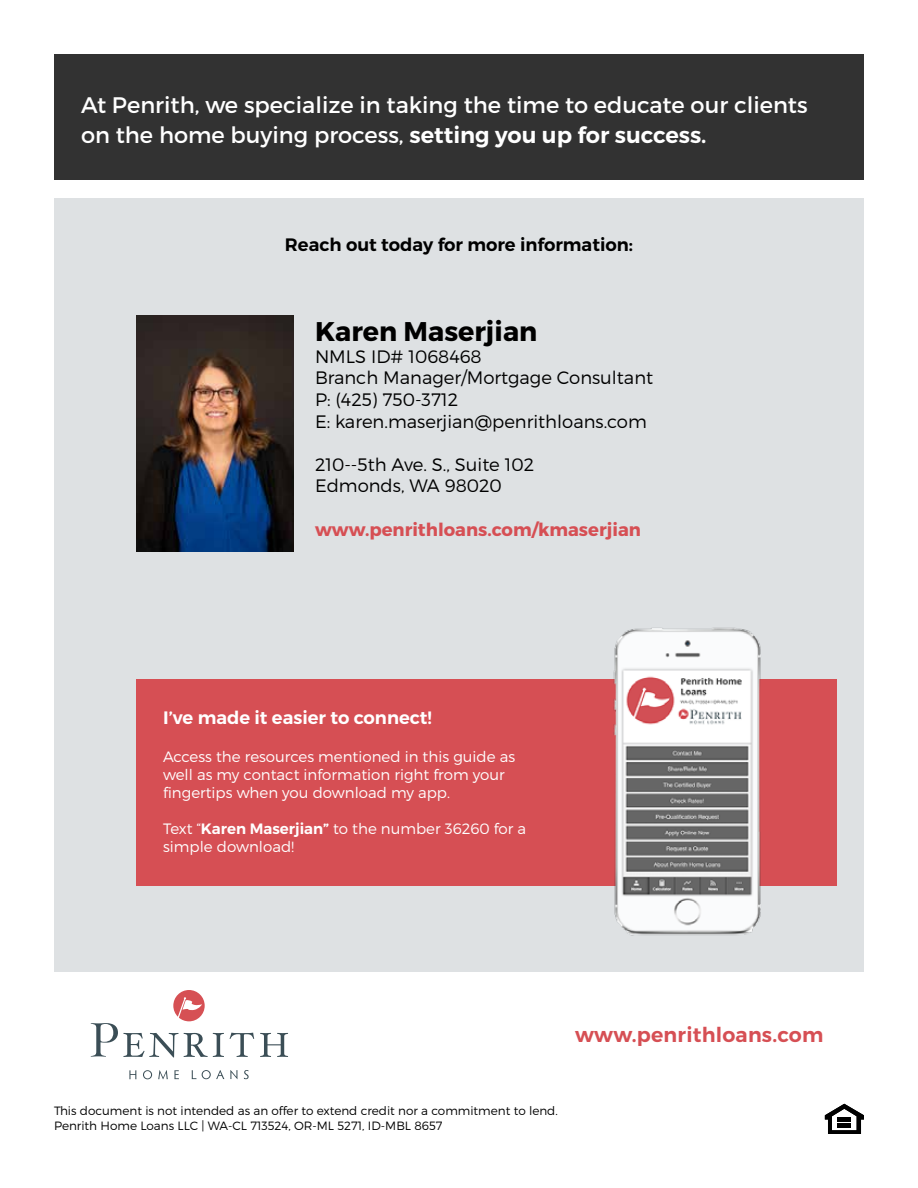
<style>
.page{position:relative;width:918px;height:1188px;background:#fff}
.page>*{position:absolute;margin:0;border:0;box-sizing:border-box;transform-origin:0 0}
.t1{font:27px "Trueno Bd";color:#000}
.t2{font:22.5px/30px "Trueno Rg";color:#fff}
.t3{font:20.55px "Trueno S Bd";letter-spacing:.01em;color:#d64f54}
.t4{font:18px/21.6px "Trueno Lt";color:#000}
.t5{font:18px "Trueno S Bd";color:#000}
.t6{font:18px "Trueno Bd";color:#d64f54}
.t7{font:18px "Trueno S Bd";color:#fff}
.t8{font:15px/18px "Trueno Lt";color:#fff}
.t9{font:12px/14.4px "Trueno Lt";color:#000}
.s1{font-family:"Trueno S Bd"}
</style>
<div class="page">
<svg style="left:825px;top:1104px;width:39px;height:30px"></svg>
<div style="left:838px;top:1117px;width:13px;height:5px;background:#000"></div>
<hr style="left:838px;top:1123px;width:13px;height:4px;background:#000">
<svg style="left:230px;top:1033px;width:24px;height:24px"></svg>
<svg style="left:260px;top:1033px;width:28px;height:24px"></svg>
<svg style="left:91px;top:990px;width:133px;height:68px"></svg>
<svg style="left:129px;top:1070px;width:7px;height:9px"></svg>
<svg style="left:143px;top:1070px;width:9px;height:9px"></svg>
<svg style="left:158px;top:1070px;width:10px;height:9px"></svg>
<svg style="left:174px;top:1070px;width:5px;height:9px"></svg>
<svg style="left:192px;top:1070px;width:4px;height:9px"></svg>
<svg style="left:202px;top:1070px;width:22px;height:9px"></svg>
<svg style="left:230px;top:1070px;width:8px;height:9px"></svg>
<svg style="left:244px;top:1070px;width:5px;height:9px"></svg>
<div style="left:54px;top:54px;width:810px;height:126px;background:#323232"></div>
<div style="left:54px;top:198px;width:810px;height:774px;background:#dee1e3"></div>
<div style="left:136px;top:680px;width:700px;height:206px;background:#d64f54"></div>
<img style="left:607px;top:627px;width:161px;height:309px">
<img style="left:136px;top:315px;width:158px;height:236px">
<div style="left:626px;top:728px;width:96px;height:12px;background:#fff"></div>
<h2 class="t2" style="left:81px;top:90px;width:728px">At Penrith, we specialize in taking the time to educate our clients on the home buying process, <span class="s1">setting you up for success.</span></h2>
<p class="t5" style="left:285px;top:234px;width:350px">Reach out today for more information:</p>
<h1 class="t1" style="left:315px;top:315px;width:224px">Karen Maserjian</h1>
<p class="t4" style="left:315px;top:345px;width:340px">NMLS ID# 1068468<br>Branch Manager/Mortgage Consultant<br>P: (425) 750-3712<br>E: karen.maserjian@penrithloans.com</p>
<p class="t4" style="left:315px;top:453px;width:221px">210--5th Ave. S., Suite 102<br>Edmonds, WA 98020</p>
<p class="t6" style="left:315px;top:518px;width:327px">www.penrithloans.com/kmaserjian</p>
<p class="t7" style="left:163px;top:706px;width:270px">I’ve made it easier to connect!</p>
<p class="t8" style="left:163px;top:747px;width:354px">Access the resources mentioned in this guide as well as my contact information right from your fingertips when you download my app.</p>
<p class="t8" style="left:163px;top:819px;width:365px">Text “<span class="s1">Karen Maserjian”</span> to the number 36260 for a simple download!</p>
<h3 class="t3" style="left:575px;top:1022px;width:250px">www.penrithloans.com</h3>
<p class="t9" style="left:54px;top:1104px;width:505px">This document is not intended as an offer to extend credit nor a commitment to lend.<br>Penrith Home Loans LLC | WA-CL 713524, OR-ML 5271, ID-MBL 8657</p>
</div>
